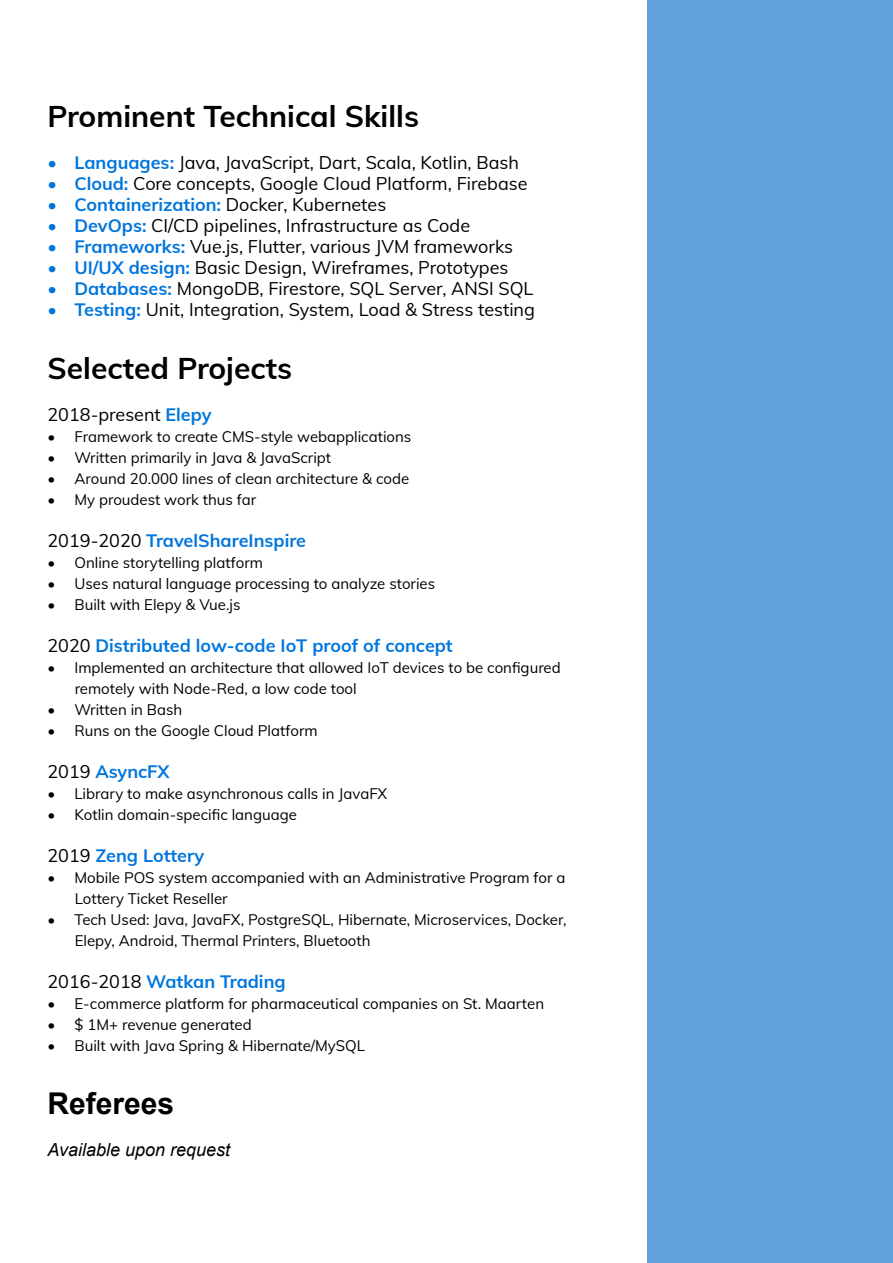
<style>
.page{position:relative;width:893px;height:1263px;background:#fff}
.page>*{position:absolute;margin:0;border:0;box-sizing:border-box;transform-origin:0 0}
.t1{font:700 30px "Muli";color:#000}
.t2{font:700 30px "Arial";color:#000}
.t3{font:18px "Muli";color:#000}
.t4{font:700 18px "Muli";color:#0076dd}
.t5{font:italic 18px "Arial";color:#000}
.t6{font:15px/21px "Muli";color:#000}
.s1{font-weight:700;color:#0076dd}
.s2{font-weight:400;color:#000}
</style>
<div class="page">
<div style="left:648px;top:0;width:245px;height:1263px;background:#61a1de"></div>
<h1 class="t1" style="left:47px;top:97px;width:373px">Prominent Technical Skills</h1>
<p class="t3" style="left:47px;top:151px;width:473px"><span class="s1">• Languages:</span> Java, JavaScript, Dart, Scala, Kotlin, Bash</p>
<p class="t3" style="left:47px;top:172px;width:482px"><span class="s1">• Cloud:</span> Core concepts, Google Cloud Platform, Firebase</p>
<p class="t4" style="left:47px;top:193px;width:340px">• Containerization: <span class="s2">Docker, Kubernetes</span></p>
<p class="t3" style="left:47px;top:214px;width:424px"><span class="s1">• DevOps:</span> CI/CD pipelines, Infrastructure as Code</p>
<p class="t3" style="left:47px;top:235px;width:467px"><span class="s1">• Frameworks:</span> Vue.js, Flutter, various JVM frameworks</p>
<p class="t3" style="left:47px;top:256px;width:462px"><span class="s1">• UI/UX design:</span> Basic Design, Wireframes, Prototypes</p>
<p class="t3" style="left:47px;top:277px;width:487px"><span class="s1">• Databases:</span> MongoDB, Firestore, SQL Server, ANSI SQL</p>
<p class="t3" style="left:47px;top:298px;width:489px"><span class="s1">• Testing:</span> Unit, Integration, System, Load &amp; Stress testing</p>
<h1 class="t1" style="left:47px;top:349px;width:246px">Selected Projects</h1>
<p class="t3" style="left:47px;top:403px;width:166px">2018-present <span class="s1">Elepy</span></p>
<p class="t6" style="left:47px;top:426px;width:365px">• Framework to create CMS-style webapplications</p>
<p class="t6" style="left:47px;top:447px;width:285px">• Written primarily in Java &amp; JavaScript</p>
<p class="t6" style="left:47px;top:468px;width:363px">• Around 20.000 lines of clean architecture &amp; code</p>
<p class="t6" style="left:47px;top:489px;width:210px">• My proudest work thus far</p>
<p class="t4" style="left:47px;top:529px;width:260px"><span class="s2">2019-2020</span> TravelShareInspire</p>
<p class="t6" style="left:47px;top:552px;width:217px">• Online storytelling platform</p>
<p class="t6" style="left:47px;top:573px;width:389px">• Uses natural language processing to analyze stories</p>
<p class="t6" style="left:47px;top:594px;width:195px">• Built with Elepy &amp; Vue.js</p>
<p class="t4" style="left:47px;top:634px;width:407px"><span class="s2">2020</span> Distributed low-code IoT proof of concept</p>
<p class="t6" style="left:75px;top:657px;width:488px;text-indent:-27px">• Implemented an architecture that allowed IoT devices to be configured remotely with Node-Red, a low code tool</p>
<p class="t6" style="left:47px;top:699px;width:136px">• Written in Bash</p>
<p class="t6" style="left:47px;top:720px;width:272px">• Runs on the Google Cloud Platform</p>
<p class="t4" style="left:47px;top:760px;width:123px"><span class="s2">2019</span> AsyncFX</p>
<p class="t6" style="left:47px;top:783px;width:341px">• Library to make asynchronous calls in JavaFX</p>
<p class="t6" style="left:47px;top:804px;width:251px">• Kotlin domain-specific language</p>
<p class="t4" style="left:47px;top:844px;width:158px"><span class="s2">2019</span> Zeng Lottery</p>
<p class="t6" style="left:75px;top:867px;width:492px;text-indent:-27px">• Mobile POS system accompanied with an Administrative Program for a<br>Lottery Ticket Reseller</p>
<p class="t6" style="left:75px;top:909px;width:493px;text-indent:-27px">• Tech Used: Java, JavaFX, PostgreSQL, Hibernate, Microservices, Docker,<br>Elepy, Android, Thermal Printers, Bluetooth</p>
<p class="t4" style="left:47px;top:970px;width:240px"><span class="s2">2016-2018</span> Watkan Trading</p>
<p class="t6" style="left:47px;top:993px;width:498px">• E-commerce platform for pharmaceutical companies on St. Maarten</p>
<p class="t6" style="left:47px;top:1014px;width:206px">• $ 1M+ revenue generated</p>
<p class="t6" style="left:47px;top:1035px;width:319px">• Built with Java Spring &amp; Hibernate/MySQL</p>
<h1 class="t2" style="left:47px;top:1092px;width:128px">Referees</h1>
<p class="t5" style="left:47px;top:1143px;width:184px">Available upon request</p>
</div>
